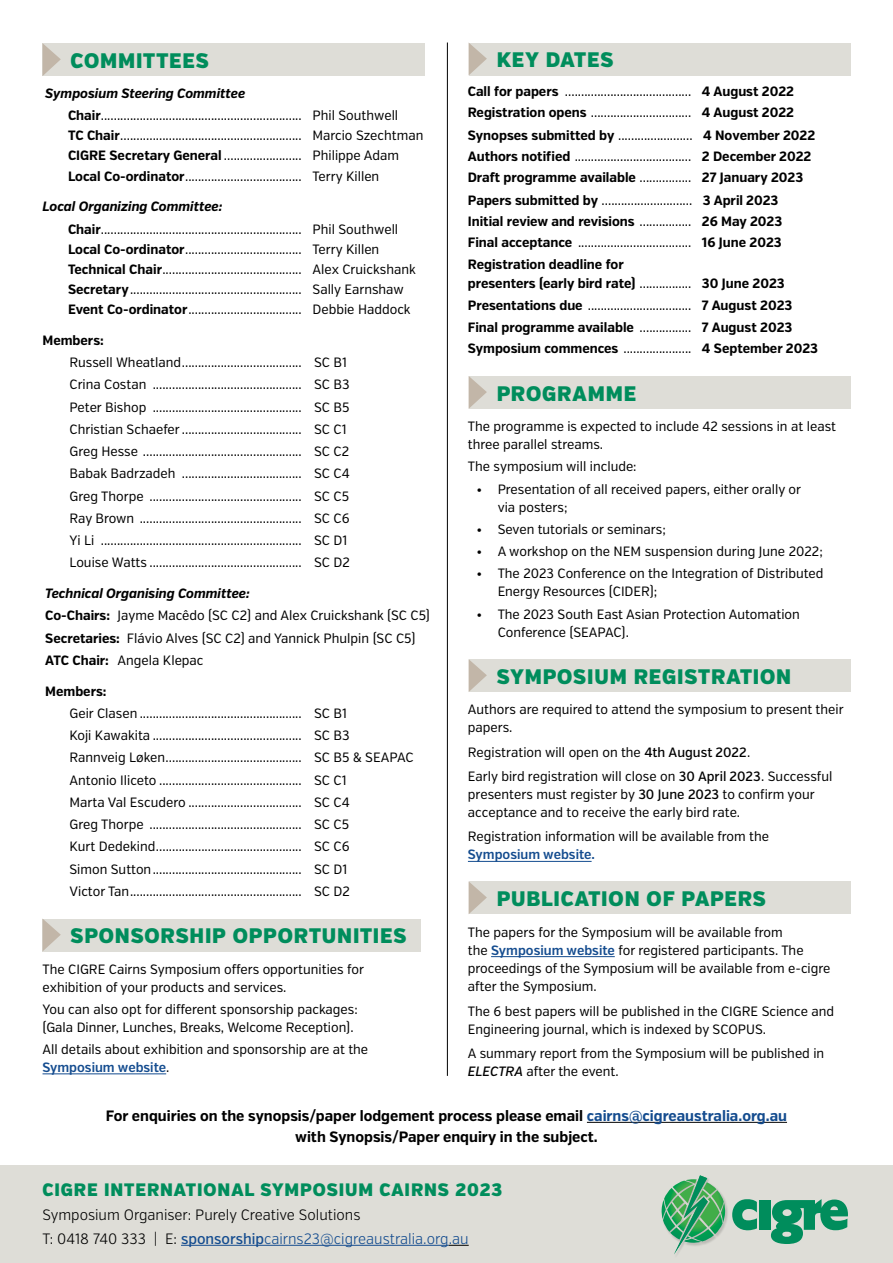
<style>
.page{position:relative;width:893px;height:1263px;background:#fff}
.page>*{position:absolute;margin:0;border:0;box-sizing:border-box;transform-origin:0 0}
.t1{font:900 21px "Verb Cond";letter-spacing:.04em;color:#008d5c}
.t2{font:900 18px "Verb Cond";letter-spacing:.05em;color:#008d5c}
.t3{font:700 15px/21px "Verb Cond";color:#000;text-align:center}
.t4{font:300 15px/24px "Verb Cond";color:#000}
.t5{font:13.5px/22.2px "Verb Cond";color:#000}
.t6{font:700 13.5px/21.6px "Verb Cond";color:#000}
.t7{font:600 13.5px "Verb Cond";color:#144c8f}
.s1{font-weight:700;font-style:italic}
.s2{font-weight:700}
.s3{font-weight:600;color:#144c8f}
.s4{font-weight:400}
.s5{font-weight:500}
.s6{font-weight:500;font-style:italic}
.s7{color:#144c8f}
.s8{font-weight:500;color:#144c8f}
</style>
<div class="page">
<hr style="left:447px;top:43px;width:1px;height:1033px;background:#000">
<div style="left:43px;top:43px;width:382px;height:33px;background:#deddd7"></div>
<div style="left:469px;top:43px;width:381px;height:32px;background:#deddd7"></div>
<div style="left:469px;top:376px;width:381px;height:33px;background:#deddd7"></div>
<div style="left:469px;top:659px;width:381px;height:33px;background:#deddd7"></div>
<svg style="left:43px;top:44px;width:18px;height:32px"></svg>
<svg style="left:469px;top:43px;width:18px;height:32px"></svg>
<svg style="left:469px;top:376px;width:18px;height:32px"></svg>
<svg style="left:469px;top:660px;width:18px;height:32px"></svg>
<div style="left:469px;top:881px;width:381px;height:33px;background:#deddd7"></div>
<svg style="left:469px;top:882px;width:18px;height:32px"></svg>
<div style="left:43px;top:918px;width:378px;height:33px;background:#deddd7"></div>
<svg style="left:43px;top:918px;width:18px;height:33px"></svg>
<hr style="left:491px;top:956px;width:124px;height:1px;background:#144c8f">
<hr style="left:468px;top:861px;width:124px;height:1px;background:#144c8f">
<hr style="left:43px;top:1073px;width:123px;height:1px;background:#144c8f">
<div style="left:0;top:1165px;width:893px;height:98px;background:#deddd7"></div>
<hr style="left:181px;top:1245px;width:268px;height:1px;background:#144c8f">
<svg style="left:449px;top:1245px;width:20px;height:1px"></svg>
<img style="left:725px;top:1201px;width:3px;height:23px">
<svg style="left:732px;top:1199px;width:25px;height:32px"></svg>
<div style="left:759px;top:1200px;width:12px;height:30px;background:#008d5c"></div>
<svg style="left:771px;top:1199px;width:77px;height:45px"></svg>
<svg style="left:661px;top:1175px;width:64px;height:79px"></svg>
<hr style="left:587px;top:1122px;width:200px;height:1px;background:#000">
<h1 class="t1" style="left:71px;top:48px;width:140px">COMMITTEES</h1>
<h1 class="t1" style="left:497px;top:47px;width:118px">KEY DATES</h1>
<p class="t5" style="left:68px;top:82px;width:332px;text-indent:-23px"><span class="s1">Symposium Steering Committee<br></span><span class="s2">Chair</span>.............................................................. Phil Southwell</p>
<p class="t5" style="left:68px;top:126px;width:357px;line-height:20.1px"><span class="s2">TC Chair</span>........................................................ Marcio Szechtman<br><span class="s2">CIGRE Secretary General</span> ........................ Philippe Adam<br><span class="s2">Local Co-ordinator</span>.................................... Terry Killen</p>
<p class="t5" style="left:68px;top:196px;width:332px;text-indent:-26px"><span class="s1">Local Organizing Committee:<br></span><span class="s2">Chair</span>.............................................................. Phil Southwell</p>
<p class="t5" style="left:68px;top:239px;width:349px;line-height:20.1px"><span class="s2">Local Co-ordinator</span>.................................... Terry Killen <span class="s2">Technical Chair</span>........................................... Alex Cruickshank <span class="s2">Secretary</span>..................................................... Sally Earnshaw <span class="s2">Event Co-ordinator</span>................................... Debbie Haddock</p>
<p class="t6" style="left:43px;top:330px;width:63px">Members:</p>
<p class="t5" style="left:70px;top:352px;width:282px">Russell Wheatland..................................... SC B1<br>Crina Costan .............................................. SC B3<br>Peter Bishop .............................................. SC B5<br>Christian Schaefer..................................... SC C1<br>Greg Hesse ................................................. SC C2<br>Babak Badrzadeh ..................................... SC C4<br>Greg Thorpe ............................................... SC C5<br>Ray Brown .................................................. SC C6<br>Yi Li .............................................................. SC D1<br>Louise Watts ............................................... SC D2</p>
<p class="t5" style="left:45px;top:583px;width:386px"><span class="s1">Technical Organising Committee:<br></span><span class="s2">Co-Chairs:</span> Jayme Macêdo (SC C2) and Alex Cruickshank (SC C5)<br><span class="s2">Secretaries:</span> Flávio Alves (SC C2) and Yannick Phulpin (SC C5)<br><span class="s2">ATC Chair:</span> Angela Klepac</p>
<p class="t6" style="left:45px;top:680px;width:63px">Members:</p>
<p class="t5" style="left:70px;top:702px;width:346px">Geir Clasen .................................................. SC B1<br>Koji Kawakita .............................................. SC B3<br>Rannveig Løken.......................................... SC B5 &amp; SEAPAC Antonio Iliceto ............................................ SC C1<br>Marta Val Escudero ................................... SC C4<br>Greg Thorpe ............................................... SC C5<br>Kurt Dedekind ............................................. SC C6<br>Simon Sutton.............................................. SC D1<br>Victor Tan..................................................... SC D2</p>
<h1 class="t1" style="left:71px;top:923px;width:337px">SPONSORSHIP OPPORTUNITIES</h1>
<p class="t5" style="left:43px;top:960px;width:323px;line-height:18px">The CIGRE Cairns Symposium offers opportunities for exhibition of your products and services.</p>
<p class="t5" style="left:43px;top:1001px;width:317px;line-height:18px">You can also opt for different sponsorship packages: (Gala Dinner, Lunches, Breaks, Welcome Reception).</p>
<p class="t5" style="left:43px;top:1041px;width:327px;line-height:18px">All details about exhibition and sponsorship are at the<br><span class="s3">Symposium website</span>.</p>
<p class="t6" style="left:468px;top:81px;width:349px">Call for papers <span class="s4">.......................................</span> 4 August 2022<br>Registration opens <span class="s4">...............................</span> 4 August 2022<br>Synopses submitted by <span class="s4">.......................</span> 4 November 2022<br>Authors notified <span class="s4">....................................</span> 2 December 2022<br>Draft programme available <span class="s4">................</span> 27 January 2023<br>Papers submitted by <span class="s4">............................</span> 3 April 2023<br>Initial review and revisions <span class="s4">................</span> 26 May 2023<br>Final acceptance <span class="s4">...................................</span> 16 June 2023<br>Registration deadline for</p>
<p class="t6" style="left:468px;top:273px;width:352px">presenters (early bird rate) <span class="s4">................</span> 30 June 2023<br>Presentations due <span class="s4">................................</span> 7 August 2023<br>Final programme available <span class="s4">................</span> 7 August 2023<br>Symposium commences <span class="s4">.....................</span> 4 September 2023</p>
<h1 class="t1" style="left:497px;top:381px;width:141px">PROGRAMME</h1>
<p class="t5" style="left:468px;top:418px;width:370px;line-height:18px">The programme is expected to include 42 sessions in at least three parallel streams.</p>
<p class="t5" style="left:468px;top:456px;width:170px">The symposium will include:</p>
<p class="t5" style="left:498px;top:480px;width:305px;line-height:18px;text-indent:-21px">• Presentation of all received papers, either orally or via posters;</p>
<p class="t5" style="left:476px;top:518px;width:191px">• Seven tutorials or seminars;</p>
<p class="t5" style="left:476px;top:540px;width:348px">• A workshop on the NEM suspension during June 2022;</p>
<p class="t5" style="left:498px;top:565px;width:327px;line-height:18px;text-indent:-21px">• The 2023 Conference on the Integration of Distributed<br>Energy Resources (CIDER);</p>
<p class="t5" style="left:498px;top:605px;width:304px;line-height:18px;text-indent:-21px">• The 2023 South East Asian Protection Automation<br>Conference (SEAPAC).</p>
<h1 class="t1" style="left:497px;top:664px;width:296px">SYMPOSIUM REGISTRATION</h1>
<p class="t5" style="left:468px;top:701px;width:377px;line-height:18px">Authors are required to attend the symposium to present their papers.</p>
<p class="t5" style="left:468px;top:740px;width:366px;line-height:24.3px">Registration will open on the <span class="s5">4th August 2022</span>.<br>Early bird registration will close on <span class="s5">30 April 2023</span>. Successful</p>
<p class="t5" style="left:468px;top:785px;width:348px;line-height:18px">presenters must register by <span class="s5">30 June 2023</span> to confirm your acceptance and to receive the early bird rate.</p>
<p class="t5" style="left:468px;top:826px;width:303px">Registration information will be available from the</p>
<p class="t7" style="left:468px;top:847px;width:129px">Symposium website.</p>
<h1 class="t1" style="left:497px;top:886px;width:271px">PUBLICATION OF PAPERS</h1>
<p class="t5" style="left:468px;top:924px;width:364px;line-height:18px">The papers for the Symposium will be available from<br>the <span class="s3">Symposium website</span> for registered participants. The proceedings of the Symposium will be available from e-cigre after the Symposium.</p>
<p class="t5" style="left:468px;top:1002px;width:368px;line-height:18px">The 6 best papers will be published in the CIGRE Science and<br>Engineering journal, which is indexed by SCOPUS.</p>
<p class="t5" style="left:468px;top:1044px;width:358px;line-height:18px">A summary report from the Symposium will be published in<br><span class="s6">ELECTRA</span> after the event.</p>
<p class="t3" style="left:106px;top:1105px;width:683px">For enquiries on the synopsis/paper lodgement process please email <span class="s7">cairns@cigreaustralia.org.au </span>with Synopsis/Paper enquiry in the subject.</p>
<h2 class="t2" style="left:43px;top:1178px;width:461px">CIGRE INTERNATIONAL SYMPOSIUM CAIRNS 2023</h2>
<p class="t4" style="left:43px;top:1203px;width:428px">Symposium Organiser: Purely Creative Solutions<br>T: 0418 740 333 | E: <span class="s8">sponsorship</span><span class="s7">cairns23@cigreaustralia.org.au</span></p>
</div>
